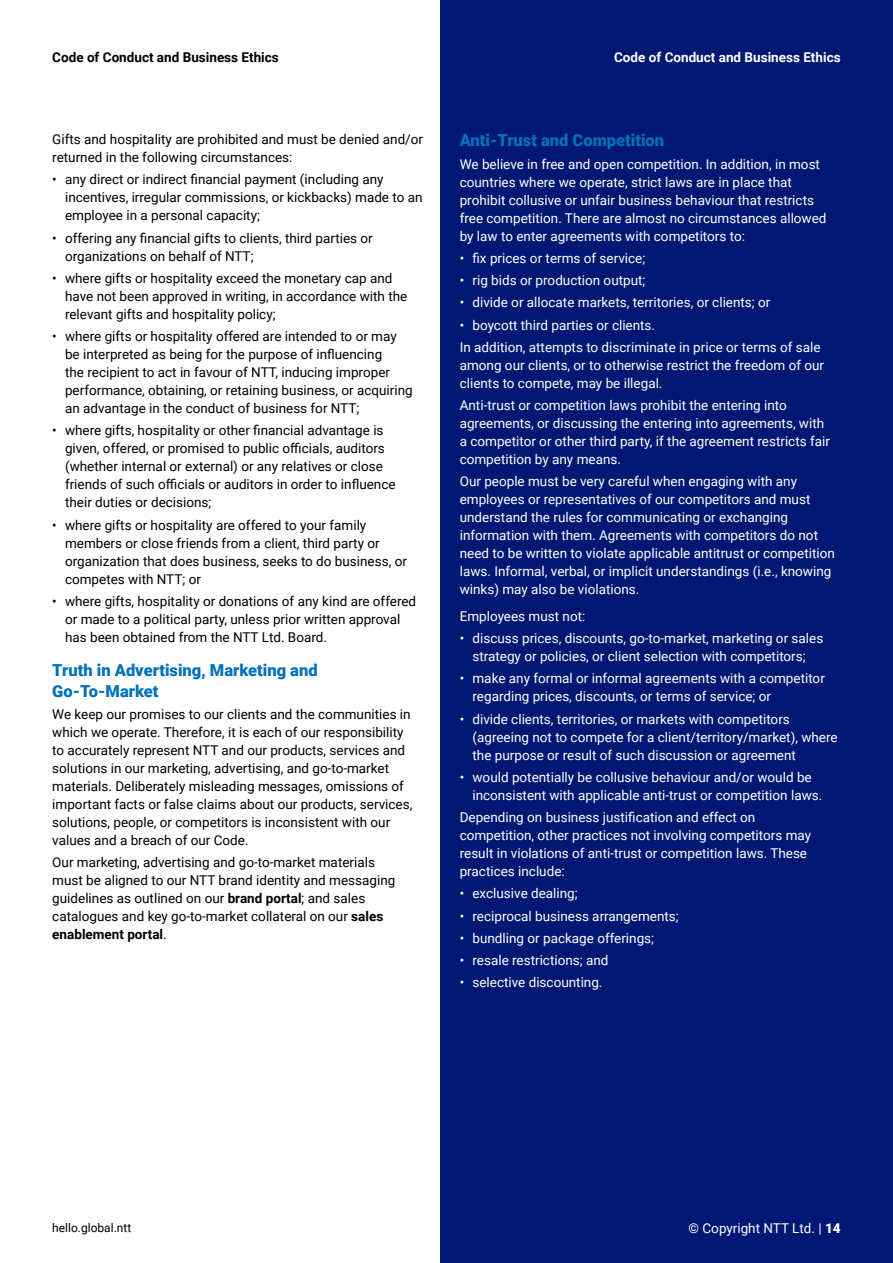
<style>
.page{position:relative;width:893px;height:1263px;background:#fff}
.page>*{position:absolute;margin:0;border:0;box-sizing:border-box;transform-origin:0 0}
.t1{font:900 16.5px/21px "Roboto";color:#0071bb}
.t2{font:13.5px/18px "Roboto";color:#fff}
.t3{font:13.5px/18px "Roboto";color:#000}
.t4{font:700 13.5px "Roboto";color:#000}
.t5{font:700 13.5px "Roboto";color:#fff}
.t6{font:12px "Roboto";color:#000}
.s1{font-weight:700}
.s2{font-weight:900}
</style>
<div class="page">
<div style="left:441px;top:0;width:452px;height:1263px;background:#001873"></div>
<p class="t4" style="left:52px;top:50px;width:228px">Code of Conduct and Business Ethics</p>
<p class="t3" style="left:52px;top:131px;width:372px">Gifts and hospitality are prohibited and must be denied and/or returned in the following circumstances:</p>
<p class="t3" style="left:65px;top:171px;width:359px;text-indent:-13px">• any direct or indirect financial payment (including any incentives, irregular commissions, or kickbacks) made to an employee in a personal capacity;</p>
<p class="t3" style="left:65px;top:230px;width:309px;text-indent:-13px">• offering any financial gifts to clients, third parties or organizations on behalf of NTT;</p>
<p class="t3" style="left:65px;top:270px;width:344px;text-indent:-13px">• where gifts or hospitality exceed the monetary cap and have not been approved in writing, in accordance with the relevant gifts and hospitality policy;</p>
<p class="t3" style="left:65px;top:328px;width:349px;text-indent:-13px">• where gifts or hospitality offered are intended to or may be interpreted as being for the purpose of influencing<br>the recipient to act in favour of NTT, inducing improper performance, obtaining, or retaining business, or acquiring an advantage in the conduct of business for NTT;</p>
<p class="t3" style="left:65px;top:422px;width:332px;text-indent:-13px">• where gifts, hospitality or other financial advantage is given, offered, or promised to public officials, auditors (whether internal or external) or any relatives or close friends of such officials or auditors in order to influence their duties or decisions;</p>
<p class="t3" style="left:65px;top:517px;width:343px;text-indent:-13px">• where gifts or hospitality are offered to your family members or close friends from a client, third party or organization that does business, seeks to do business, or competes with NTT; or</p>
<p class="t3" style="left:65px;top:593px;width:353px;text-indent:-13px">• where gifts, hospitality or donations of any kind are offered or made to a political party, unless prior written approval has been obtained from the NTT Ltd. Board.</p>
<p class="t1" style="left:52px;top:661px;width:267px">Truth in Advertising, Marketing and<br>Go-To-Market</p>
<p class="t3" style="left:52px;top:706px;width:362px">We keep our promises to our clients and the communities in which we operate. Therefore, it is each of our responsibility to accurately represent NTT and our products, services and solutions in our marketing, advertising, and go-to-market materials. Deliberately misleading messages, omissions of important facts or false claims about our products, services, solutions, people, or competitors is inconsistent with our values and a breach of our Code.</p>
<p class="t3" style="left:52px;top:854px;width:345px">Our marketing, advertising and go-to-market materials must be aligned to our NTT brand identity and messaging guidelines as outlined on our <span class="s1">brand portal</span>; and sales catalogues and key go-to-market collateral on our <span class="s1">sales enablement portal</span>.</p>
<p class="t5" style="left:614px;top:52px;width:228px">Code of Conduct and Business Ethics</p>
<p class="t1" style="left:460px;top:131px;width:206px">Anti-Trust and Competition</p>
<p class="t2" style="left:460px;top:156px;width:368px">We believe in free and open competition. In addition, in most countries where we operate, strict laws are in place that prohibit collusive or unfair business behaviour that restricts free competition. There are almost no circumstances allowed by law to enter agreements with competitors to:</p>
<p class="t2" style="left:460px;top:250px;width:187px">• fix prices or terms of service;</p>
<p class="t2" style="left:460px;top:272px;width:187px">• rig bids or production output;</p>
<p class="t2" style="left:460px;top:294px;width:312px">• divide or allocate markets, territories, or clients; or</p>
<p class="t2" style="left:460px;top:315px;width:362px;line-height:22.2px">• boycott third parties or clients.<br>In addition, attempts to discriminate in price or terms of sale</p>
<p class="t2" style="left:460px;top:357px;width:366px">among our clients, or to otherwise restrict the freedom of our clients to compete, may be illegal.</p>
<p class="t2" style="left:460px;top:397px;width:372px">Anti-trust or competition laws prohibit the entering into agreements, or discussing the entering into agreements, with a competitor or other third party, if the agreement restricts fair competition by any means.</p>
<p class="t2" style="left:460px;top:473px;width:377px">Our people must be very careful when engaging with any employees or representatives of our competitors and must understand the rules for communicating or exchanging information with them. Agreements with competitors do not need to be written to violate applicable antitrust or competition laws. Informal, verbal, or implicit understandings (i.e., knowing winks) may also be violations.</p>
<p class="t2" style="left:460px;top:608px;width:127px">Employees must not:</p>
<p class="t2" style="left:460px;top:630px;width:365px;text-align:center">• discuss prices, discounts, go-to-market, marketing or sales strategy or policies, or client selection with competitors;</p>
<p class="t2" style="left:472px;top:670px;width:354px;text-indent:-13px">• make any formal or informal agreements with a competitor regarding prices, discounts, or terms of service; or</p>
<p class="t2" style="left:472px;top:711px;width:367px;text-indent:-13px">• divide clients, territories, or markets with competitors (agreeing not to compete for a client/territory/market), where the purpose or result of such discussion or agreement</p>
<p class="t2" style="left:472px;top:769px;width:351px;text-indent:-13px">• would potentially be collusive behaviour and/or would be inconsistent with applicable anti-trust or competition laws.</p>
<p class="t2" style="left:460px;top:808px;width:353px">Depending on business justification and effect on competition, other practices not involving competitors may result in violations of anti-trust or competition laws. These practices include:</p>
<p class="t2" style="left:460px;top:885px;width:119px">• exclusive dealing;</p>
<p class="t2" style="left:460px;top:908px;width:220px">• reciprocal business arrangements;</p>
<p class="t2" style="left:460px;top:930px;width:196px">• bundling or package offerings;</p>
<p class="t2" style="left:460px;top:952px;width:150px">• resale restrictions; and</p>
<p class="t2" style="left:460px;top:974px;width:144px">• selective discounting.</p>
<p class="t6" style="left:52px;top:1223px;width:81px">hello.global.ntt</p>
<p class="t2" style="left:689px;top:1220px;width:154px">© Copyright NTT Ltd. | <span class="s2">14</span></p>
</div>
